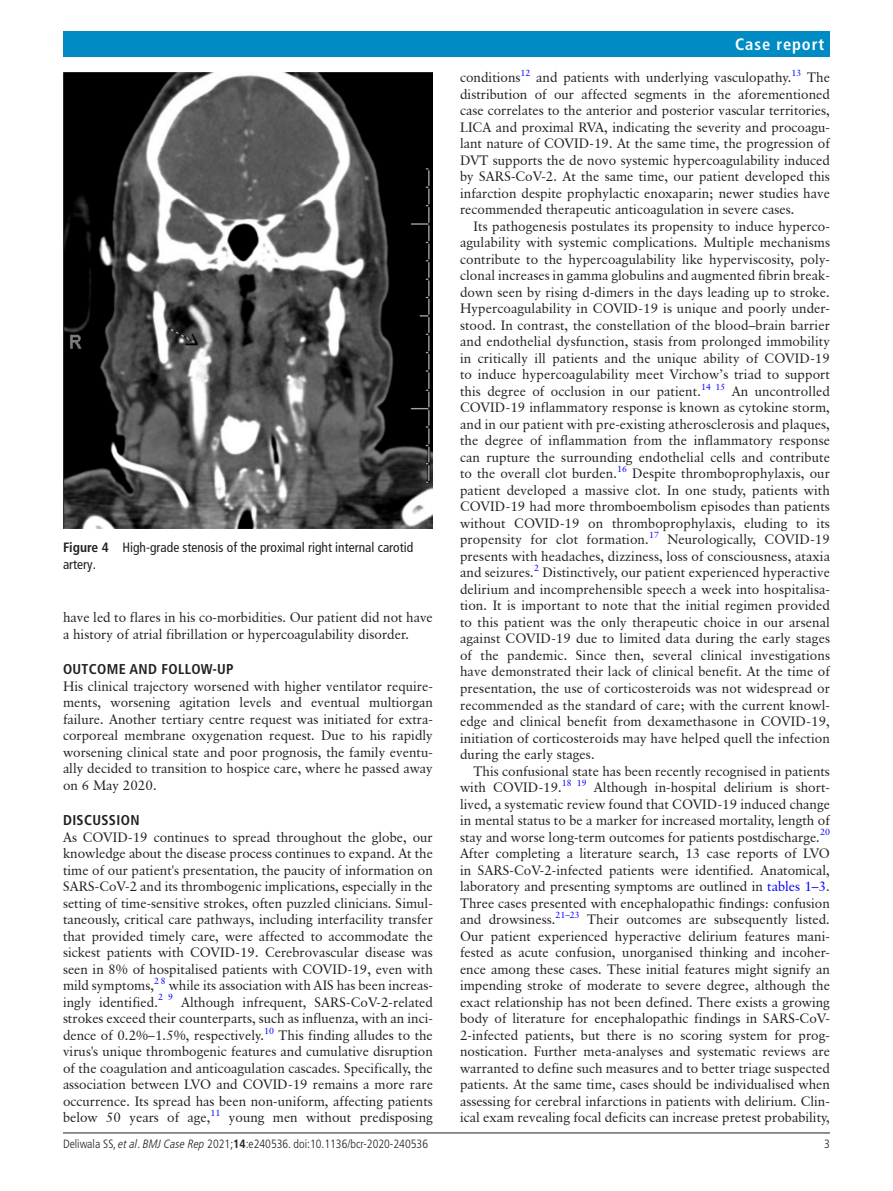
<style>
.page{position:relative;width:893px;height:1191px;background:#fff}
.page>*{position:absolute;margin:0;border:0;box-sizing:border-box;transform-origin:0 0}
.t1{font:700 condensed 16.5px "Frutiger LT Pro";letter-spacing:.055em;color:#fff}
.t2{font:700 condensed 14.25px "Frutiger LT Pro";letter-spacing:.025em;color:#231f20}
.t3{font:13.5px/16.5px "Classical Garamond BT";color:#231f20;text-align:justify}
.t4{font:condensed 13.5px/16.5px "Frutiger LT Pro";color:#231f20}
.t5{font:300 condensed 12px "Frutiger LT Pro";color:#231f20}
.s1{font-weight:700}
.s2{color:#00f}
.s3{font-style:italic}
</style>
<div class="page">
<hr style="left:63px;top:1132px;width:767px;height:1px;background:#231f20">
<div style="left:63px;top:31px;width:767px;height:25px;background:#008bc5"></div>
<img style="left:63px;top:72px;width:370px;height:456px">
<p class="t4" style="left:63px;top:539px;width:352px"><span class="s1">Figure 4</span> High-grade stenosis of the proximal right internal carotid artery.</p>
<p class="t3" style="left:63px;top:609px;width:371px">have led to flares in his co-morbidities. Our patient did not have a history of atrial fibrillation or hypercoagulability disorder.</p>
<p class="t2" style="left:63px;top:661px;width:172px">OUTCOME AND FOLLOW-UP</p>
<p class="t3" style="left:63px;top:677px;width:371px">His clinical trajectory worsened with higher ventilator require&shy;ments, worsening agitation levels and eventual multiorgan failure. Another tertiary centre request was initiated for extra&shy;corporeal membrane oxygenation request. Due to his rapidly worsening clinical state and poor prognosis, the family eventu&shy;ally decided to transition to hospice care, where he passed away on 6 May 2020.</p>
<p class="t2" style="left:63px;top:811px;width:78px">DISCUSSION</p>
<p class="t3" style="left:63px;top:828px;width:371px">As COVID-19 continues to spread throughout the globe, our knowledge about the disease process continues to expand. At the time of our patient's presentation, the paucity of information on SARS-CoV-2 and its thrombogenic implications, especially in the setting of time-sensitive strokes, often puzzled clinicians. Simul&shy;taneously, critical care pathways, including interfacility transfer that provided timely care, were affected to accommodate the sickest patients with COVID-19. Cerebrovascular disease was seen in 8% of hospitalised patients with COVID-19, even with mild symptoms,<sup>2</sup> <sup>8</sup> while its association with AIS has been increas&shy;ingly identified.<sup>2</sup> <sup>9</sup></p>
<p class="t3" style="left:63px;top:993px;width:371px;text-indent:118px">Although infrequent, SARS-CoV-2-related strokes exceed their counterparts, such as influenza, with an inci&shy;dence of 0.2%–1.5%, respectively.<sup>10</sup> This finding alludes to the virus's unique thrombogenic features and cumulative disruption of the coagulation and anticoagulation cascades. Specifically, the association between LVO and COVID-19 remains a more rare occurrence. Its spread has been non-uniform, affecting patients below 50 years of age,<sup>11</sup> young men without predisposing</p>
<p class="t1" style="left:735px;top:34px;width:91px">Case report</p>
<p class="t3" style="left:460px;top:69px;width:371px">conditions<sup>12</sup> and patients with underlying vasculopathy.<sup>13</sup> The distribution of our affected segments in the aforementioned case correlates to the anterior and posterior vascular territories, LICA and proximal RVA, indicating the severity and procoagu&shy;lant nature of COVID-19. At the same time, the progression of DVT supports the de novo systemic hypercoagulability induced by SARS-CoV-2. At the same time, our patient developed this infarction despite prophylactic enoxaparin; newer studies have recommended therapeutic anticoagulation in severe cases.</p>
<p class="t3" style="left:460px;top:218px;width:371px;text-indent:14px">Its pathogenesis postulates its propensity to induce hyperco&shy;agulability with systemic complications. Multiple mechanisms contribute to the hypercoagulability like hyperviscosity, poly&shy;clonal increases in gamma globulins and augmented fibrin break&shy;down seen by rising d-dimers in the days leading up to stroke.<br>Hypercoagulability in COVID-19 is unique and poorly under&shy;stood. In contrast, the constellation of the blood–brain barrier and endothelial dysfunction, stasis from prolonged immobility in critically ill patients and the unique ability of COVID-19 to induce hypercoagulability meet Virchow’s triad to support this degree of occlusion in our patient.<sup>14</sup> <sup>15</sup> An uncontrolled COVID-19 inflammatory response is known as cytokine storm, and in our patient with pre-existing atherosclerosis and plaques, the degree of inflammation from the inflammatory response can rupture the surrounding endothelial cells and contribute to the overall clot burden.<sup>16</sup> Despite thromboprophylaxis, our patient developed a massive clot. In one study, patients with COVID-19 had more thromboembolism episodes than patients without COVID-19 on thromboprophylaxis, eluding to its propensity for clot formation.<sup>17</sup> Neurologically, COVID-19 presents with headaches, dizziness, loss of consciousness, ataxia and seizures.<sup>2</sup> Distinctively, our patient experienced hyperactive delirium and incomprehensible speech a week into hospitalisa&shy;tion. It is important to note that the initial regimen provided to this patient was the only therapeutic choice in our arsenal against COVID-19 due to limited data during the early stages of the pandemic. Since then, several clinical investigations have demonstrated their lack of clinical benefit. At the time of presentation, the use of corticosteroids was not widespread or recommended as the standard of care; with the current knowl&shy;edge and clinical benefit from dexamethasone in COVID-19, initiation of corticosteroids may have helped quell the infection during the early stages.</p>
<p class="t3" style="left:460px;top:762px;width:371px;text-indent:14px">This confusional state has been recently recognised in patients with COVID-19.<sup>18</sup> <sup>19</sup> Although in-hospital delirium is short&shy;lived, a systematic review found that COVID-19 induced change in mental status to be a marker for increased mortality, length of stay and worse long-term outcomes for patients postdischarge.<sup>20<br></sup>After completing a literature search, 13 case reports of LVO in SARS-CoV-2-infected patients were identified. Anatomical, laboratory and presenting symptoms are outlined in <span class="s2">tables 1–3</span>.<br>Three cases presented with encephalopathic findings: confusion and drowsiness.<sup>21–23</sup></p>
<p class="t3" style="left:460px;top:911px;width:371px;text-indent:127px">Their outcomes are subsequently listed.<br>Our patient experienced hyperactive delirium features mani&shy;fested as acute confusion, unorganised thinking and incoher&shy;ence among these cases. These initial features might signify an impending stroke of moderate to severe degree, although the exact relationship has not been defined. There exists a growing body of literature for encephalopathic findings in SARS-CoV-2-infected patients, but there is no scoring system for prog&shy;nostication. Further meta-analyses and systematic reviews are warranted to define such measures and to better triage suspected patients. At the same time, cases should be individualised when assessing for cerebral infarctions in patients with delirium. Clin&shy;ical exam revealing focal deficits can increase pretest probability,</p>
<p class="t5" style="left:63px;top:1136px;width:367px">Deliwala SS, <span class="s3">et al</span>. <span class="s3">BMJ Case Rep</span> 2021;<span class="s1">14</span>:e240536. doi:10.1136/bcr-2020-240536</p>
<p class="t5" style="left:824px;top:1136px;width:7px">3</p>
</div>
